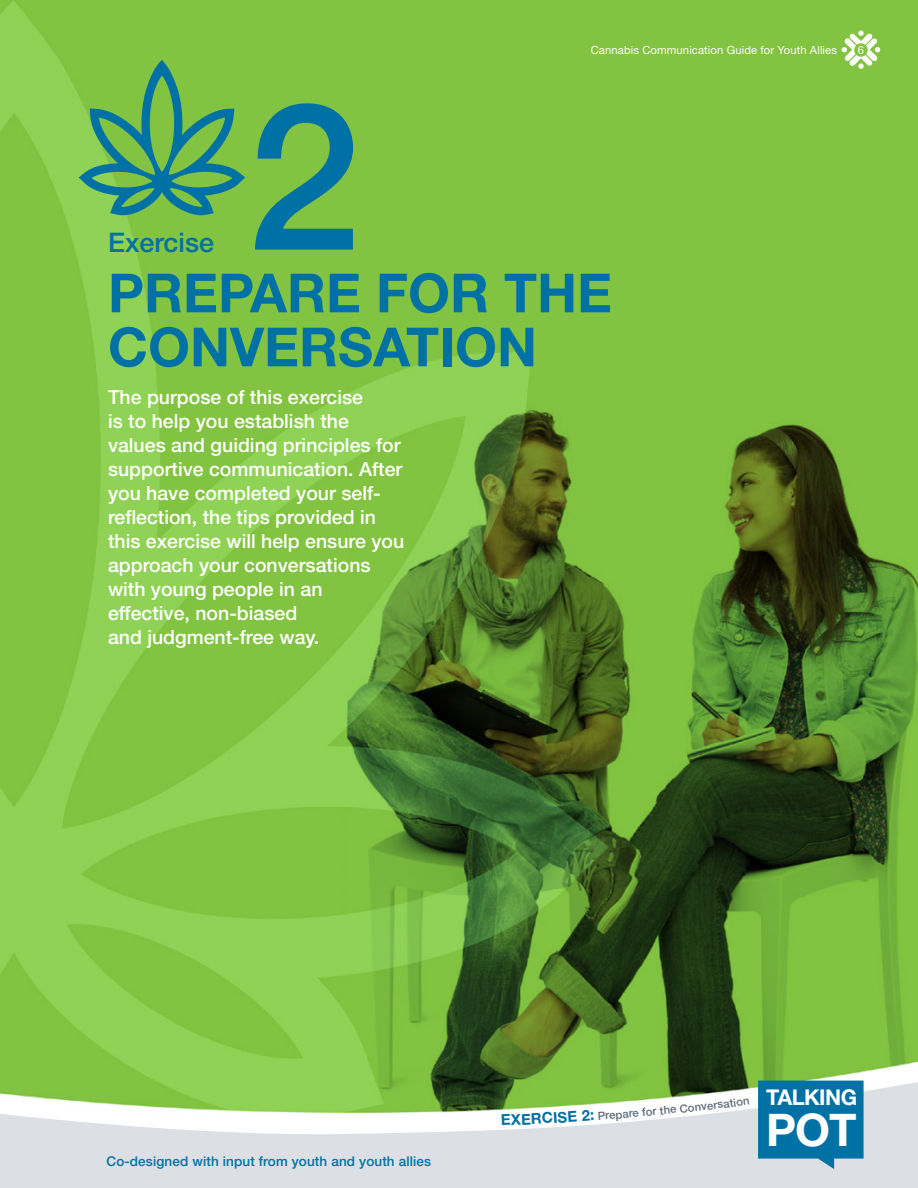
<style>
.page{position:relative;width:918px;height:1188px;background:#fff}
.page>*{position:absolute;margin:0;border:0;box-sizing:border-box;transform-origin:0 0}
.Paragraph_Text{font:500 204.75px "Helvetica Neue LT Std";color:#0071a4}
.Paragraph_Text-2{font:700 54px/54px "Helvetica Neue LT Std";color:#0071a4}
.t1{font:700 45px "Helvetica Neue LT Std";color:#fff}
.Paragraph_Text-3{font:500 27px "Helvetica Neue LT Std";color:#0071a4}
.t2{font:700 21.75px "Helvetica Neue LT Std";letter-spacing:-.025em;color:#fff}
.Paragraph_Text-4{font:500 19.5px/24px "Helvetica Neue LT Std";color:#fff}
.t3{font:700 15px "Helvetica Neue LT Std";color:#0071a4}
.t4{font:500 13.5px "Helvetica Neue LT Std";letter-spacing:.01em;color:#0071a4}
.t5{font:11.25px "Helvetica Neue LT Std";letter-spacing:.01em;color:#fff}
.t6{font:500 11.25px "Helvetica Neue LT Std";color:#5d6a78}
.s1{font-weight:500;font-size:11.25px;color:#5d6a78}
</style>
<div class="page">
<img style="left:0;top:0;width:918px;height:1076px">
<svg style="left:0;top:1076px;width:918px;height:112px;fill:#dcdfe4"></svg>
<svg style="left:842px;top:31px;width:38px;height:38px"></svg>
<svg style="left:758px;top:1081px;width:106px;height:88px;background:#187dab"></svg>
<div style="left:854px;top:43px;width:14px;height:14px;background:#83c441;border-radius:50%"></div>
<svg style="left:79px;top:60px;width:166px;height:155px;background:#5eac5f"></svg>
<svg style="left:502px;top:1114px;width:8px;height:11px"></svg>
<p class="t5" style="left:591px;top:43px;width:248px">Cannabis Communication Guide for Youth Allies</p>
<p class="t5" style="left:858px;top:43px;width:8px">6</p>
<p class="Paragraph_Text" style="left:247px;top:55px;width:115px">2</p>
<p class="Paragraph_Text-2" style="left:108px;top:265px;width:506px">PREPARE FOR THE<br>CONVERSATION</p>
<p class="Paragraph_Text-4" style="left:108px;top:385px;width:298px">The purpose of this exercise<br>is to help you establish the values and guiding principles for supportive communication. After you have completed your self&shy;reflection, the tips provided in this exercise will help ensure you approach your conversations with young people in an effective, non-biased<br>and judgment-free way.</p>
<p class="Paragraph_Text-3" style="left:108px;top:226px;width:108px">Exercise</p>
<p class="t4" style="left:106px;top:1153px;width:326px">Co-designed with input from youth and youth allies</p>
<p class="t3" style="left:510px;top:1110px;width:58px;rotate:-3deg">XERCIS</p>
<p class="t3" style="left:567px;top:1107px;width:39px;rotate:-4deg">E2:<span class="s1">P</span></p>
<p class="t6" style="left:605px;top:1109px;width:49px;rotate:-5deg">repare fo</p>
<p class="t6" style="left:652px;top:1105px;width:79px;rotate:-6deg">r the Conversa</p>
<p class="t6" style="left:729px;top:1096px;width:21px;rotate:-7deg">tion</p>
<p class="t2" style="left:766px;top:1084px;width:92px">TALKING</p>
<h3 class="t1" style="left:766px;top:1102px;width:92px">POT</h3>
</div>
